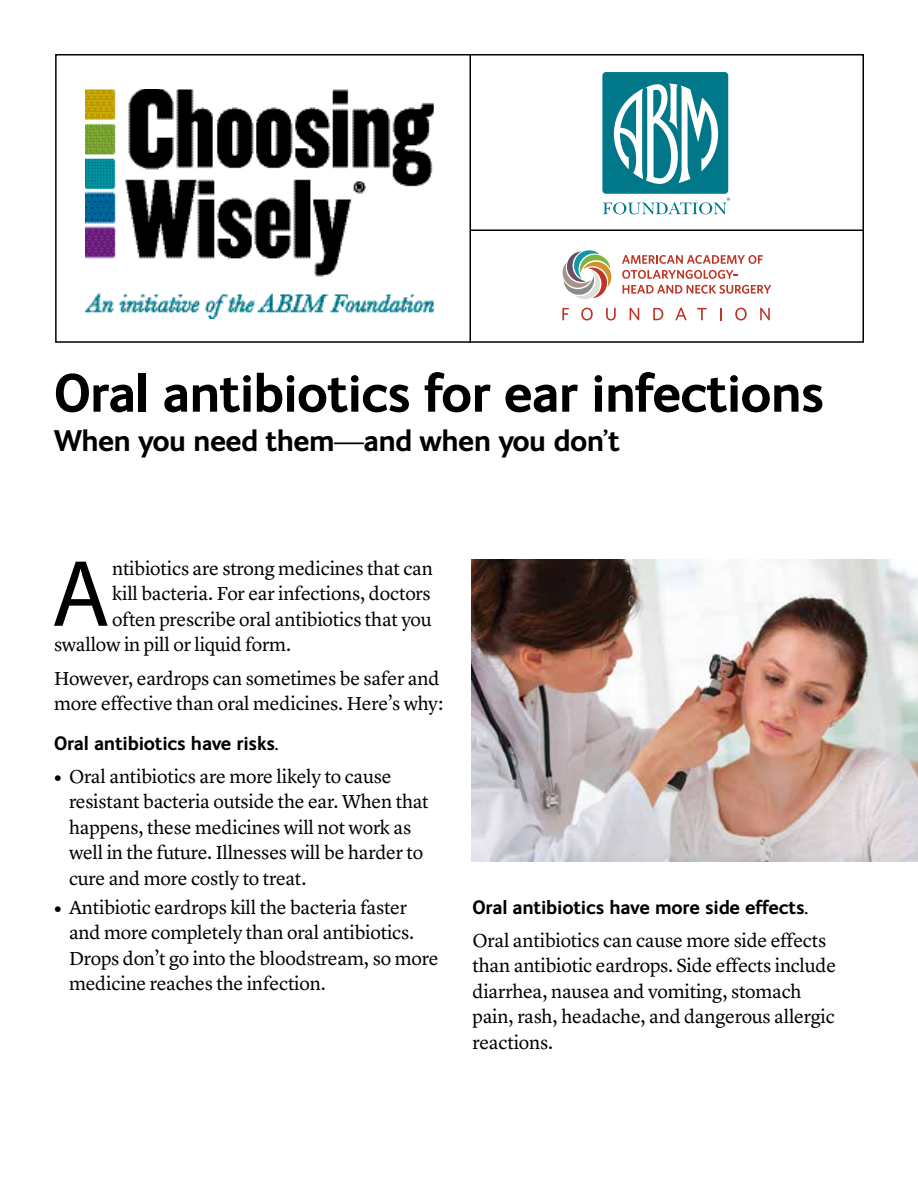
<style>
.page{position:relative;width:918px;height:1188px;background:#fff}
.page>*{position:absolute;margin:0;border:0;box-sizing:border-box;transform-origin:0 0}
.t1{font:95.1px "Myriad Pro";color:#000}
.t2{font:700 54px "FS Ingrid";letter-spacing:-.02em;color:#000}
.t3{font:700 30px "FS Ingrid";letter-spacing:-.02em;color:#000}
.t4{font:19.5px/25.5px "Lyon Text";letter-spacing:-.01em;color:#000}
.t5{font:700 19.5px "FS Ingrid";letter-spacing:-.01em;color:#000}
.t6{font:600 9.45px "New Baskerville";color:#00788a}
.s1{font-family:"FS Ingrid";font-weight:700;font-size:18px}
</style>
<div class="page">
<img style="left:472px;top:560px;width:446px;height:302px">
<svg style="left:622px;top:255px;width:141px;height:9px"></svg>
<svg style="left:622px;top:270px;width:116px;height:9px"></svg>
<svg style="left:623px;top:285px;width:148px;height:9px"></svg>
<svg style="left:562px;top:308px;width:7px;height:12px"></svg>
<svg style="left:581px;top:308px;width:12px;height:13px"></svg>
<svg style="left:606px;top:308px;width:10px;height:13px"></svg>
<svg style="left:630px;top:308px;width:9px;height:12px"></svg>
<svg style="left:653px;top:308px;width:10px;height:12px"></svg>
<svg style="left:675px;top:308px;width:12px;height:12px"></svg>
<svg style="left:697px;top:308px;width:10px;height:12px"></svg>
<svg style="left:720px;top:308px;width:2px;height:12px"></svg>
<svg style="left:735px;top:308px;width:12px;height:13px"></svg>
<svg style="left:760px;top:308px;width:10px;height:12px"></svg>
<svg style="left:562px;top:250px;width:50px;height:49px"></svg>
<div style="left:55px;top:54px;width:809px;height:289px;border:2px solid #000"></div>
<hr style="left:470px;top:230px;width:393px;height:1px;background:#000">
<hr style="left:470px;top:54px;width:1px;height:289px;background:#000">
<div style="left:602px;top:72px;width:126px;height:122px;background:#00788a;border-radius:4px"></div>
<svg style="left:614px;top:84px;width:104px;height:100px"></svg>
<svg style="left:603px;top:202px;width:124px;height:12px"></svg>
<img style="left:85px;top:89px;width:349px;height:229px">
<p class="t6" style="left:726px;top:195px;width:5px">®</p>
<h2 class="t2" style="left:54px;top:357px;width:772px">Oral antibiotics for ear infections</h2>
<h3 class="t3" style="left:54px;top:421px;width:568px">When you need them—and when you don’t</h3>
<h1 class="t1" style="left:52px;top:535px;width:60px">A</h1>
<p class="t4" style="left:112px;top:554px;width:322px">ntibiotics are strong medicines that can</p>
<p class="t4" style="left:112px;top:579px;width:320px">kill bacteria. For ear infections, doctors</p>
<p class="t4" style="left:112px;top:605px;width:321px">often prescribe oral antibiotics that you</p>
<p class="t4" style="left:54px;top:630px;width:239px">swallow in pill or liquid form.</p>
<p class="t4" style="left:54px;top:664px;width:391px">However, eardrops can sometimes be safer and more effective than oral medicines. Here’s why:</p>
<p class="t5" style="left:54px;top:731px;width:226px">Oral antibiotics have risks.</p>
<p class="t4" style="left:69px;top:762px;width:361px;text-indent:-15px"><span class="s1">•</span> Oral antibiotics are more likely to cause resistant bacteria outside the ear. When that happens, these medicines will not work as well in the future. Illnesses will be harder to cure and more costly to treat.</p>
<p class="t4" style="left:69px;top:893px;width:371px;text-indent:-15px"><span class="s1">•</span> Antibiotic eardrops kill the bacteria faster and more completely than oral antibiotics.<br>Drops don’t go into the bloodstream, so more medicine reaches the infection.</p>
<p class="t5" style="left:472px;top:895px;width:337px">Oral antibiotics have more side effects.</p>
<p class="t4" style="left:472px;top:926px;width:365px">Oral antibiotics can cause more side effects than antibiotic eardrops. Side effects include diarrhea, nausea and vomiting, stomach pain, rash, headache, and dangerous allergic reactions.</p>
</div>
